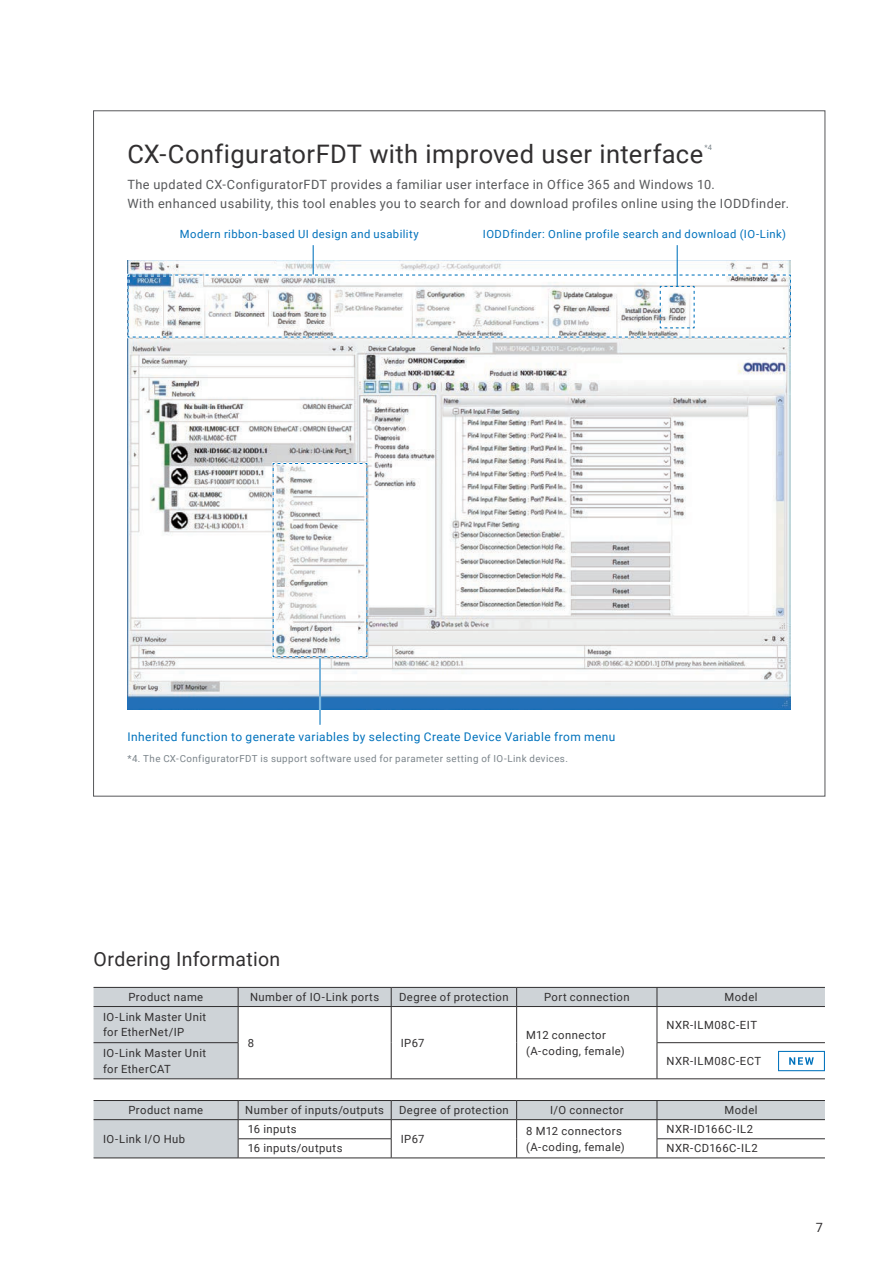
<style>
.page{position:relative;width:893px;height:1263px;background:#fff}
.page>*{position:absolute;margin:0;border:0;box-sizing:border-box;transform-origin:0 0}
.t1{font:25.5px "Roboto";letter-spacing:.02em;color:#312f30}
.t2{font:19.5px "Roboto";letter-spacing:.02em;color:#312f30}
.t3{font:12.75px/19.5px "Roboto";letter-spacing:.035em;color:#57585a}
.t4{font:12.75px "Roboto";color:#312f30}
.t5{font:11.85px "Roboto";letter-spacing:.035em;color:#0072bc}
.t6{font:11.25px/15.8px "Roboto";letter-spacing:.04em;color:#312f30}
.t7{font:11.25px "Roboto";letter-spacing:.04em;color:#0072bc}
.t8{font:9.75px "Roboto";letter-spacing:.045em;color:#7b848a}
.t9{font:7.5px "Roboto";color:#7b848a}
</style>
<div class="page">
<hr style="left:94px;top:1158px;width:144px;height:1px;background:#312f30">
<hr style="left:238px;top:1158px;width:153px;height:1px;background:#312f30">
<hr style="left:391px;top:1158px;width:126px;height:1px;background:#312f30">
<hr style="left:517px;top:1158px;width:140px;height:1px;background:#312f30">
<hr style="left:657px;top:1158px;width:168px;height:1px;background:#312f30">
<svg style="left:94px;top:1100px;width:731px;height:58px"></svg>
<img style="left:128px;top:340px;width:663px;height:370px">
<svg style="left:270px;top:460px;width:100px;height:200px"></svg>
<svg style="left:94px;top:988px;width:731px;height:90px"></svg>
<svg style="left:238px;top:988px;width:1px;height:18px"></svg>
<svg style="left:391px;top:988px;width:1px;height:18px"></svg>
<svg style="left:516px;top:988px;width:1px;height:18px"></svg>
<hr style="left:238px;top:1007px;width:1px;height:36px;background:#312f30">
<hr style="left:391px;top:1007px;width:1px;height:36px;background:#312f30">
<hr style="left:516px;top:1007px;width:1px;height:36px;background:#312f30">
<hr style="left:238px;top:1043px;width:1px;height:35px;background:#312f30">
<hr style="left:391px;top:1043px;width:1px;height:35px;background:#312f30">
<hr style="left:516px;top:1043px;width:1px;height:35px;background:#312f30">
<hr style="left:657px;top:987px;width:168px;height:1px;background:#312f30">
<hr style="left:657px;top:1006px;width:168px;height:1px;background:#312f30">
<hr style="left:657px;top:1042px;width:168px;height:1px;background:#312f30">
<hr style="left:657px;top:1078px;width:168px;height:1px;background:#312f30">
<svg style="left:657px;top:987px;width:1px;height:19px"></svg>
<hr style="left:657px;top:1007px;width:1px;height:36px;background:#312f30">
<hr style="left:657px;top:1043px;width:1px;height:35px;background:#312f30">
<hr style="left:94px;top:987px;width:144px;height:1px;background:#312f30">
<hr style="left:94px;top:1006px;width:144px;height:1px;background:#312f30">
<hr style="left:238px;top:987px;width:153px;height:1px;background:#312f30">
<hr style="left:391px;top:987px;width:126px;height:1px;background:#312f30">
<hr style="left:517px;top:987px;width:140px;height:1px;background:#312f30">
<hr style="left:238px;top:1006px;width:153px;height:1px;background:#312f30">
<hr style="left:391px;top:1006px;width:126px;height:1px;background:#312f30">
<hr style="left:517px;top:1006px;width:140px;height:1px;background:#312f30">
<hr style="left:94px;top:1042px;width:144px;height:1px;background:#312f30">
<hr style="left:94px;top:1078px;width:144px;height:1px;background:#312f30">
<hr style="left:238px;top:1078px;width:153px;height:1px;background:#312f30">
<hr style="left:391px;top:1078px;width:126px;height:1px;background:#312f30">
<hr style="left:517px;top:1078px;width:140px;height:1px;background:#312f30">
<svg style="left:778px;top:1051px;width:47px;height:20px"></svg>
<svg style="left:127px;top:245px;width:664px;height:94px"></svg>
<hr style="left:319px;top:658px;width:2px;height:67px;background:#0072bc">
<h1 class="t1" style="left:127px;top:136px;width:577px">CX-ConfiguratorFDT with improved user interface</h1>
<p class="t9" style="left:704px;top:142px;width:9px">*4</p>
<p class="t3" style="left:127px;top:174px;width:663px">The updated CX-ConfiguratorFDT provides a familiar user interface in Office 365 and Windows 10.<br>With enhanced usability, this tool enables you to search for and download profiles online using the IODDfinder.</p>
<p class="t7" style="left:180px;top:226px;width:240px">Modern ribbon-based UI design and usability</p>
<p class="t7" style="left:483px;top:226px;width:305px">IODDfinder: Online profile search and download (IO-Link)</p>
<p class="t5" style="left:128px;top:728px;width:489px">Inherited function to generate variables by selecting Create Device Variable from menu</p>
<p class="t8" style="left:128px;top:752px;width:442px">*4. The CX-ConfiguratorFDT is support software used for parameter setting of IO-Link devices.</p>
<h2 class="t2" style="left:94px;top:945px;width:188px">Ordering Information</h2>
<p class="t6" style="left:128px;top:989px;width:76px">Product name</p>
<p class="t6" style="left:250px;top:989px;width:131px">Number of IO-Link ports</p>
<p class="t6" style="left:399px;top:989px;width:111px">Degree of protection</p>
<p class="t6" style="left:544px;top:989px;width:87px">Port connection</p>
<p class="t6" style="left:724px;top:989px;width:35px">Model</p>
<p class="t6" style="left:103px;top:1008px;width:105px">IO-Link Master Unit for EtherNet/IP</p>
<p class="t6" style="left:248px;top:1034px;width:8px">8</p>
<p class="t6" style="left:401px;top:1034px;width:25px">IP67</p>
<p class="t6" style="left:526px;top:1026px;width:100px">M12 connector (A-coding, female)</p>
<p class="t6" style="left:666px;top:1016px;width:92px">NXR-ILM08C-EIT</p>
<p class="t6" style="left:103px;top:1044px;width:105px">IO-Link Master Unit for EtherCAT</p>
<p class="t6" style="left:666px;top:1052px;width:96px">NXR-ILM08C-ECT</p>
<p class="t6" style="left:128px;top:1102px;width:76px">Product name</p>
<p class="t6" style="left:245px;top:1102px;width:140px">Number of inputs/outputs</p>
<p class="t6" style="left:399px;top:1102px;width:111px">Degree of protection</p>
<p class="t6" style="left:550px;top:1102px;width:75px">I/O connector</p>
<p class="t6" style="left:724px;top:1102px;width:35px">Model</p>
<p class="t6" style="left:103px;top:1130px;width:84px">IO-Link I/O Hub</p>
<p class="t6" style="left:248px;top:1121px;width:50px">16 inputs</p>
<p class="t6" style="left:401px;top:1130px;width:25px">IP67</p>
<p class="t6" style="left:526px;top:1122px;width:100px">8 M12 connectors (A-coding, female)</p>
<p class="t6" style="left:666px;top:1121px;width:88px">NXR-ID166C-IL2</p>
<p class="t6" style="left:248px;top:1140px;width:96px">16 inputs/outputs</p>
<p class="t6" style="left:666px;top:1140px;width:93px">NXR-CD166C-IL2</p>
<p class="t4" style="left:816px;top:1219px;width:9px">7</p>
</div>
